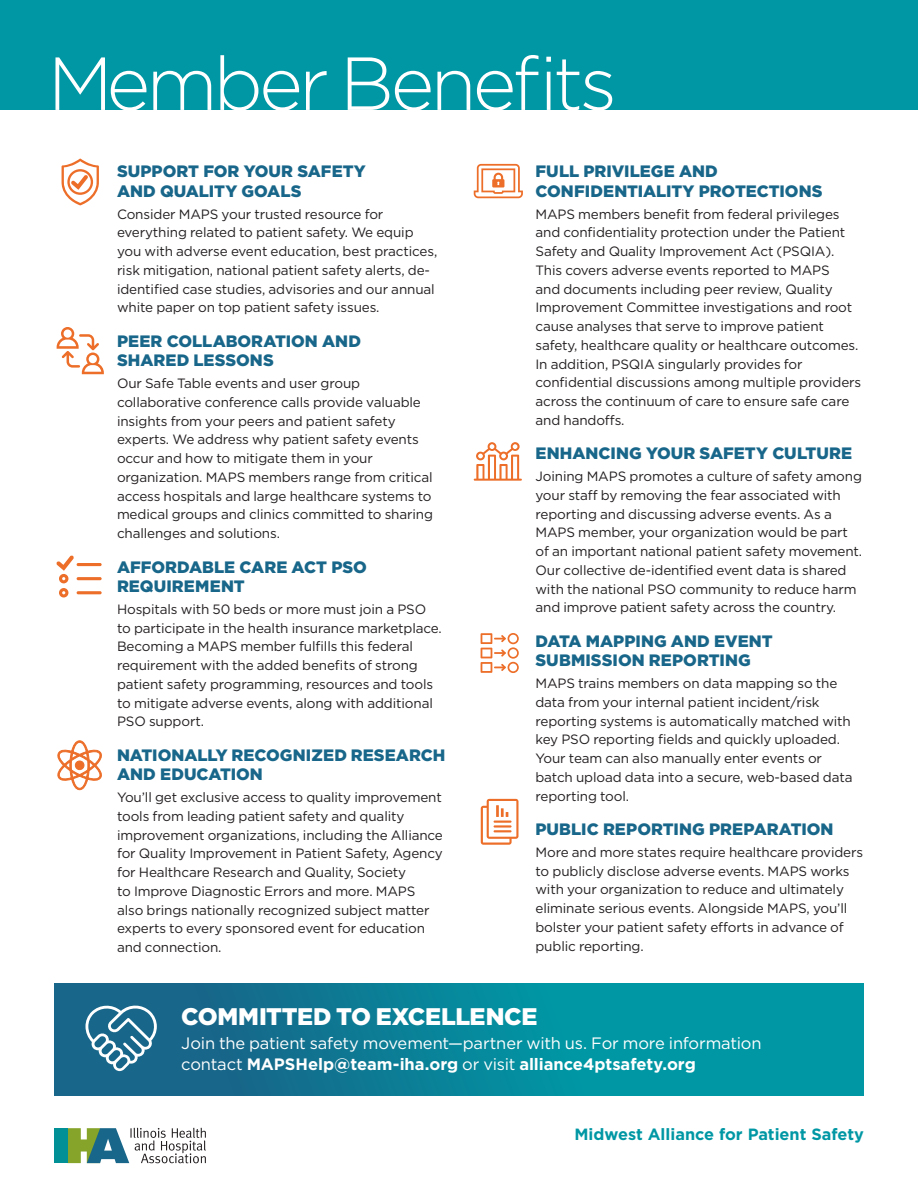
<style>
.page{position:relative;width:918px;height:1188px;background:#fff}
.page>*{position:absolute;margin:0;border:0;box-sizing:border-box;transform-origin:0 0}
.t1{font:300 75px "Gotham";letter-spacing:-.05em;color:#fff}
.No_Spacing{font:900 24px "Gotham";letter-spacing:-.015em;color:#fff}
.subhead_new{font:900 16.5px/19.5px "Gotham";color:#186689}
.No_Spacing-2{font:16.5px/21px "Gotham";letter-spacing:-.01em;color:#fff}
.t2{font:700 16.35px "Gotham";color:#0097a4}
.MAPS_body_list_inden{font:13.5px/18.8px "Gotham";letter-spacing:-.01em;color:#231f20}
.s1{font-weight:700}
</style>
<div class="page">
<div style="left:54px;top:983px;width:810px;height:112px;background:linear-gradient(to right,#1a6186,#00a4ab)"></div>
<svg style="left:85px;top:1004px;width:72px;height:67px"></svg>
<svg style="left:474px;top:164px;width:49px;height:34px"></svg>
<hr style="left:77px;top:577px;width:25px;height:3px;background:#ec6e29;border-radius:2px">
<hr style="left:77px;top:591px;width:25px;height:3px;background:#ec6e29;border-radius:2px">
<hr style="left:77px;top:563px;width:25px;height:3px;background:#ec6e29;border-radius:2px">
<svg style="left:56px;top:555px;width:18px;height:43px"></svg>
<svg style="left:62px;top:159px;width:37px;height:46px"></svg>
<svg style="left:57px;top:740px;width:45px;height:50px"></svg>
<svg style="left:481px;top:633px;width:38px;height:40px"></svg>
<svg style="left:481px;top:799px;width:37px;height:46px"></svg>
<svg style="left:57px;top:327px;width:47px;height:47px"></svg>
<svg style="left:474px;top:442px;width:48px;height:39px"></svg>
<div style="left:0;top:0;width:918px;height:110px;background:#0097a4"></div>
<div style="left:54px;top:1128px;width:14px;height:35px;background:#009095"></div>
<svg style="left:68px;top:1128px;width:138px;height:35px"></svg>
<p class="t1" style="left:48px;top:36px;width:571px">Member Benefits</p>
<p class="subhead_new" style="left:117px;top:162px;width:250px">SUPPORT FOR YOUR SAFETY<br>AND QUALITY GOALS</p>
<p class="MAPS_body_list_inden" style="left:117px;top:204px;width:322px">Consider MAPS your trusted resource for everything related to patient safety. We equip you with adverse event education, best practices, risk mitigation, national patient safety alerts, de&shy;identified case studies, advisories and our annual white paper on top patient safety issues.</p>
<p class="subhead_new" style="left:117px;top:331px;width:246px">PEER COLLABORATION AND<br>SHARED LESSONS</p>
<p class="MAPS_body_list_inden" style="left:117px;top:374px;width:318px">Our Safe Table events and user group collaborative conference calls provide valuable insights from your peers and patient safety experts. We address why patient safety events occur and how to mitigate them in your organization. MAPS members range from critical access hospitals and large healthcare systems to medical groups and clinics committed to sharing challenges and solutions.</p>
<p class="subhead_new" style="left:117px;top:557px;width:251px">AFFORDABLE CARE ACT PSO<br>REQUIREMENT</p>
<p class="MAPS_body_list_inden" style="left:117px;top:600px;width:326px">Hospitals with 50 beds or more must join a PSO to participate in the health insurance marketplace.<br>Becoming a MAPS member fulfills this federal requirement with the added benefits of strong patient safety programming, resources and tools to mitigate adverse events, along with additional PSO support.</p>
<p class="subhead_new" style="left:117px;top:745px;width:330px">NATIONALLY RECOGNIZED RESEARCH<br>AND EDUCATION</p>
<p class="MAPS_body_list_inden" style="left:117px;top:788px;width:327px">You’ll get exclusive access to quality improvement tools from leading patient safety and quality improvement organizations, including the Alliance for Quality Improvement in Patient Safety, Agency for Healthcare Research and Quality, Society<br>to Improve Diagnostic Errors and more. MAPS also brings nationally recognized subject matter experts to every sponsored event for education and connection.</p>
<p class="subhead_new" style="left:536px;top:162px;width:289px">FULL PRIVILEGE AND<br>CONFIDENTIALITY PROTECTIONS</p>
<p class="MAPS_body_list_inden" style="left:536px;top:204px;width:327px">MAPS members benefit from federal privileges and confidentiality protection under the Patient Safety and Quality Improvement Act (PSQIA).<br>This covers adverse events reported to MAPS<br>and documents including peer review, Quality Improvement Committee investigations and root cause analyses that serve to improve patient safety, healthcare quality or healthcare outcomes.<br>In addition, PSQIA singularly provides for confidential discussions among multiple providers across the continuum of care to ensure safe care and handoffs.</p>
<p class="subhead_new" style="left:536px;top:444px;width:318px">ENHANCING YOUR SAFETY CULTURE</p>
<p class="MAPS_body_list_inden" style="left:536px;top:467px;width:328px">Joining MAPS promotes a culture of safety among your staff by removing the fear associated with reporting and discussing adverse events. As a MAPS member, your organization would be part of an important national patient safety movement.<br>Our collective de-identified event data is shared with the national PSO community to reduce harm and improve patient safety across the country.</p>
<p class="subhead_new" style="left:536px;top:631px;width:239px">DATA MAPPING AND EVENT<br>SUBMISSION REPORTING</p>
<p class="MAPS_body_list_inden" style="left:536px;top:674px;width:319px">MAPS trains members on data mapping so the data from your internal patient incident/risk reporting systems is automatically matched with key PSO reporting fields and quickly uploaded.<br>Your team can also manually enter events or batch upload data into a secure, web-based data reporting tool.</p>
<p class="subhead_new" style="left:536px;top:819px;width:299px">PUBLIC REPORTING PREPARATION</p>
<p class="MAPS_body_list_inden" style="left:536px;top:843px;width:329px">More and more states require healthcare providers to publicly disclose adverse events. MAPS works with your organization to reduce and ultimately eliminate serious events. Alongside MAPS, you’ll bolster your patient safety efforts in advance of public reporting.</p>
<p class="No_Spacing" style="left:181px;top:1000px;width:358px">COMMITTED TO EXCELLENCE</p>
<p class="No_Spacing-2" style="left:181px;top:1033px;width:582px">Join the patient safety movement—partner with us. For more information contact <span class="s1">MAPSHelp@team-iha.org</span> or visit <span class="s1">alliance4ptsafety.org</span></p>
<p class="t2" style="left:575px;top:1124px;width:291px">Midwest Alliance for Patient Safety</p>
</div>
